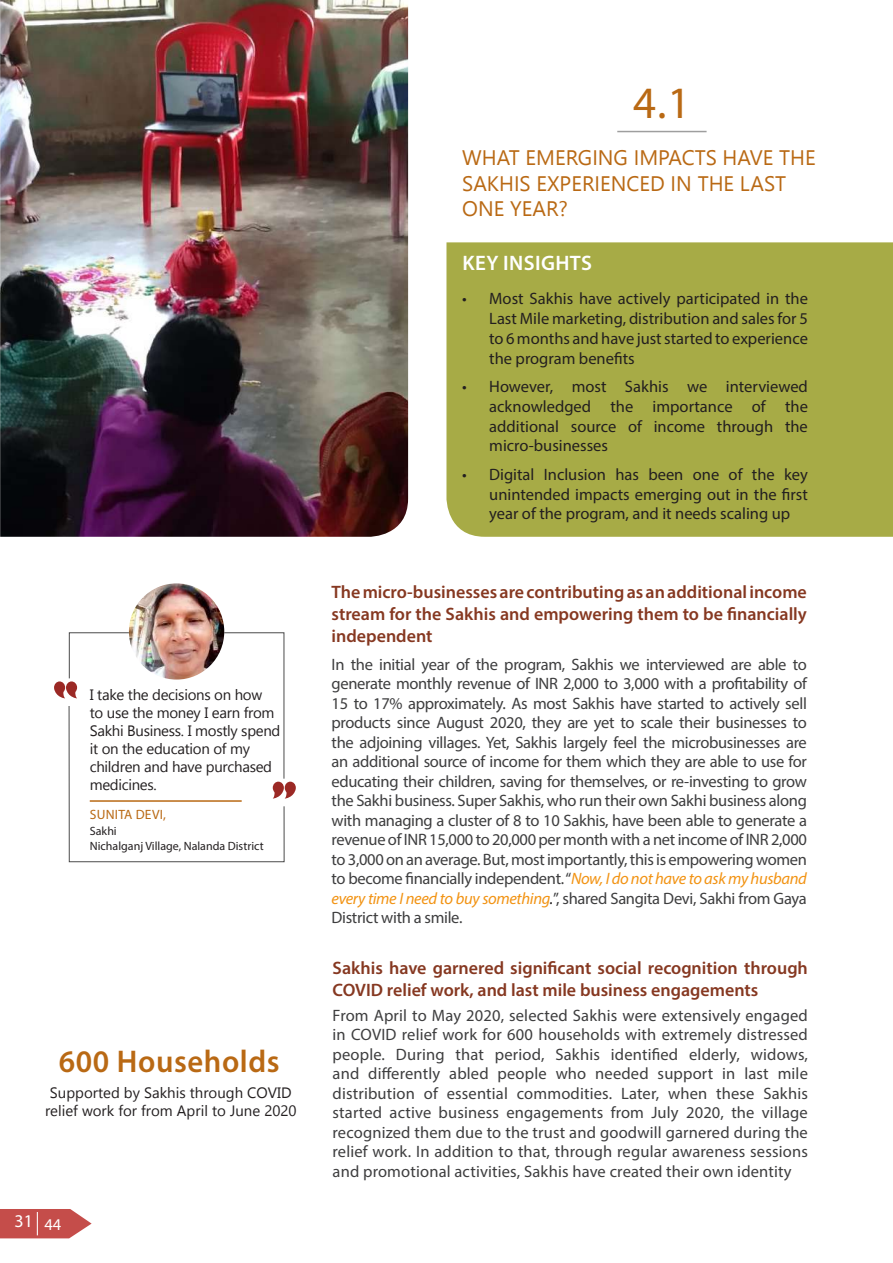
<style>
.page{position:relative;width:893px;height:1263px;background:#fff}
.page>*{position:absolute;margin:0;border:0;box-sizing:border-box;transform-origin:0 0}
.t1{font:45px "Myriad Pro";color:#b96914}
.t2{font:600 31.5px "Myriad Pro";letter-spacing:.02em;color:#b96914}
.t3{font:21px/25.2px "Nirmala UI";color:#b96914}
.t4{font:600 21px "Myriad Pro";letter-spacing:.02em;color:#fff}
.t5{font:600 18px/21.6px "Myriad Pro";color:#863821;text-align:justify}
.t6{font:18px "Myriad Pro";color:#fff}
.t7{font:16.5px/19.5px "Myriad Pro";color:#3e3e3f;text-align:justify}
.t8{font:16.5px/19.8px "Myriad Pro";color:#231f20;text-align:justify}
.t9{font:15px/18px "Gadugi";letter-spacing:-.02em;color:#231f20}
.t10{font:15px/18px "Gadugi";color:#231f20;text-align:center}
.t11{font:13.5px "Myriad Pro";letter-spacing:.02em;color:#b96914}
.t12{font:12px/14.4px "Myriad Pro";color:#231f20}
.s1{font-style:italic;color:#f29313}
.s2{font-style:italic;color:#231f20}
</style>
<div class="page">
<svg style="left:0;top:1209px;width:92px;height:29px;background:#cc6461"></svg>
<hr style="left:617px;top:131px;width:90px;height:1px;background:#787878">
<div style="left:446px;top:242px;width:447px;height:295px;background:#a7ab46"></div>
<img style="left:0;top:0;width:408px;height:537px">
<svg style="left:54px;top:632px;width:242px;height:230px"></svg>
<img style="left:129px;top:583px;width:95px;height:96px;border-radius:48px">
<p class="t9" style="left:90px;top:685px;width:192px">I take the decisions on how<br>to use the money I earn from<br>Sakhi Business. I mostly spend it on the education of my children and have purchased medicines.</p>
<p class="t11" style="left:90px;top:806px;width:78px">SUNITA DEVI,</p>
<p class="t12" style="left:90px;top:824px;width:175px">Sakhi<br>Nichalganj Village, Nalanda District</p>
<h2 class="t2" style="left:59px;top:1041px;width:222px">600 Households</h2>
<p class="t10" style="left:45px;top:1084px;width:253px">Supported by Sakhis through COVID relief work for from April to June 2020</p>
<p class="t6" style="left:14px;top:1210px;width:48px">31 <sub>44</sub></p>
<h1 class="t1" style="left:633px;top:75px;width:59px">4.1</h1>
<p class="t3" style="left:462px;top:144px;width:355px">WHAT EMERGING IMPACTS HAVE THE<br>SAKHIS EXPERIENCED IN THE LAST<br>ONE YEAR?</p>
<p class="t4" style="left:462px;top:249px;width:131px">KEY INSIGHTS</p>
<p class="t8" style="left:489px;top:289px;width:320px;text-indent:-27px">• Most Sakhis have actively participated in the Last Mile marketing, distribution and sales for 5 to 6 months and have just started to experience the program benefits</p>
<p class="t8" style="left:489px;top:376px;width:320px;text-indent:-27px">• However, most Sakhis we interviewed acknowledged the importance of the additional source of income through the micro-businesses</p>
<p class="t8" style="left:489px;top:464px;width:320px;text-indent:-27px">• Digital Inclusion has been one of the key unintended impacts emerging out in the first year of the program, and it needs scaling up</p>
<p class="t5" style="left:332px;top:581px;width:477px">The micro-businesses are contributing as an additional income stream for the Sakhis and empowering them to be financially independent</p>
<p class="t7" style="left:332px;top:654px;width:477px">In the initial year of the program, Sakhis we interviewed are able to generate monthly revenue of INR 2,000 to 3,000 with a profitability of 15 to 17% approximately. As most Sakhis have started to actively sell products since August 2020, they are yet to scale their businesses to the adjoining villages. Yet, Sakhis largely feel the microbusinesses are an additional source of income for them which they are able to use for educating their children, saving for themselves, or re-investing to grow the Sakhi business. Super Sakhis, who run their own Sakhi business along with managing a cluster of 8 to 10 Sakhis, have been able to generate a revenue of INR 15,000 to 20,000 per month with a net income of INR 2,000 to 3,000 on an average. But, most importantly, this is empowering women to become financially independent. “<span class="s1">Now, I do not have to ask my husband every time I need to buy something</span><span class="s2">.</span>”, shared Sangita Devi, Sakhi from Gaya District with a smile.</p>
<p class="t5" style="left:333px;top:957px;width:477px">Sakhis have garnered significant social recognition through<br>COVID relief work, and last mile business engagements</p>
<p class="t7" style="left:333px;top:1005px;width:477px">From April to May 2020, selected Sakhis were extensively engaged in COVID relief work for 600 households with extremely distressed people. During that period, Sakhis identified elderly, widows, and differently abled people who needed support in last mile distribution of essential commodities. Later, when these Sakhis started active business engagements from July 2020, the village recognized them due to the trust and goodwill garnered during the relief work. In addition to that, through regular awareness sessions and promotional activities, Sakhis have created their own identity</p>
</div>
